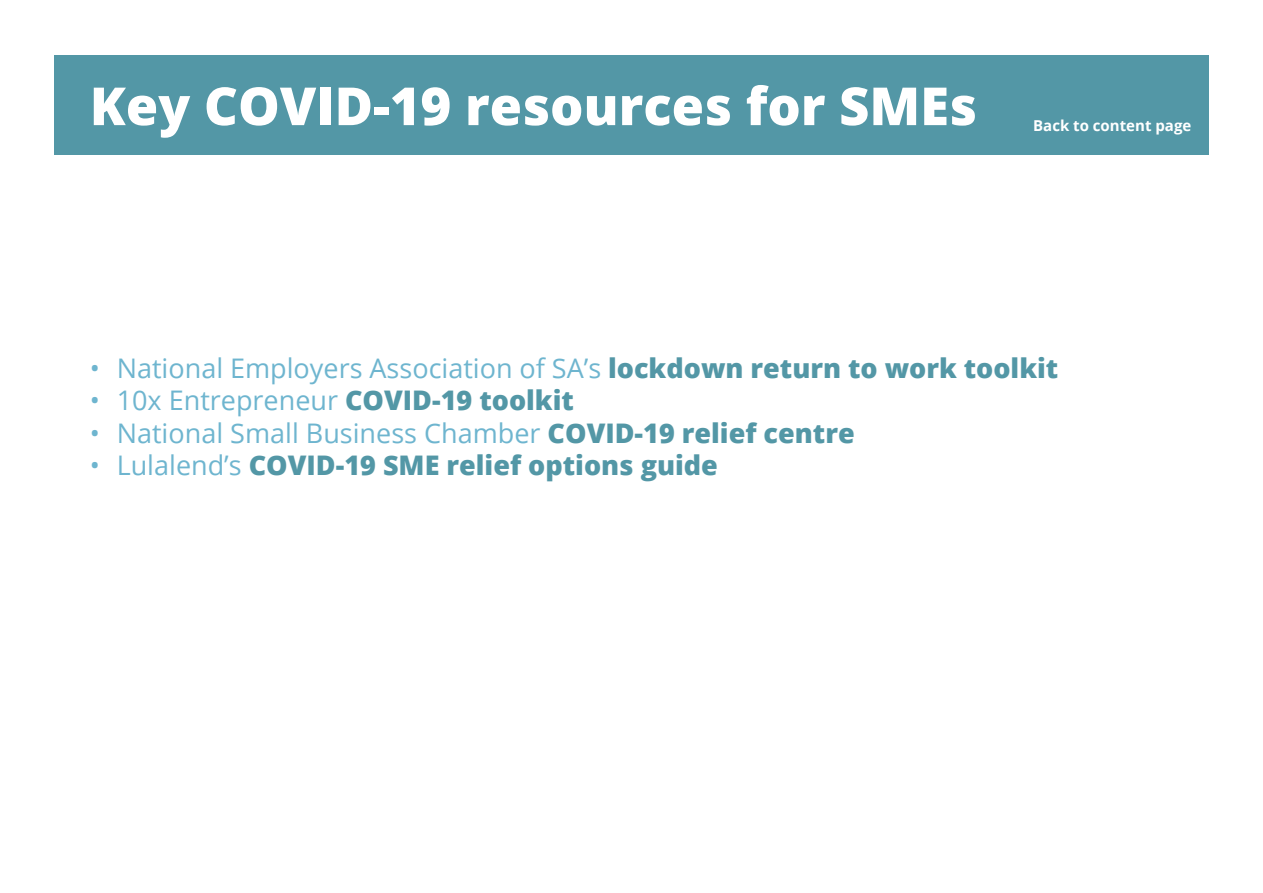
<style>
.page{position:relative;width:1263px;height:893px;background:#fff}
.page>*{position:absolute;margin:0;border:0;box-sizing:border-box;transform-origin:0 0}
.t1{font:800 52.5px "Open Sans";color:#fff}
.t2{font:27px "Open Sans";color:#6eb5cf}
.t3{font:800 27px "Open Sans";color:#5397a6}
.t4{font:700 15px "Open Sans";color:#fff}
.s1{font-weight:800;color:#5397a6}
.s2{font-weight:400;color:#6eb5cf}
</style>
<div class="page">
<div style="left:54px;top:56px;width:1155px;height:99px;background:#5397a6"></div>
<h1 class="t1" style="left:90px;top:66px;width:889px">Key COVID-19 resources for SMEs</h1>
<p class="t4" style="left:1033px;top:115px;width:160px">Back to content page</p>
<p class="t2" style="left:90px;top:350px;width:970px">• National Employers Association of SA’s <span class="s1">lockdown return to work toolkit</span></p>
<p class="t2" style="left:90px;top:382px;width:486px">• 10x Entrepreneur <span class="s1">COVID-19 toolkit</span></p>
<p class="t2" style="left:90px;top:414px;width:766px">• National Small Business Chamber <span class="s1">COVID-19 relief centre</span></p>
<p class="t3" style="left:90px;top:445px;width:630px"><span class="s2">• Lulalend’s</span> COVID-19 SME relief options guide</p>
</div>
